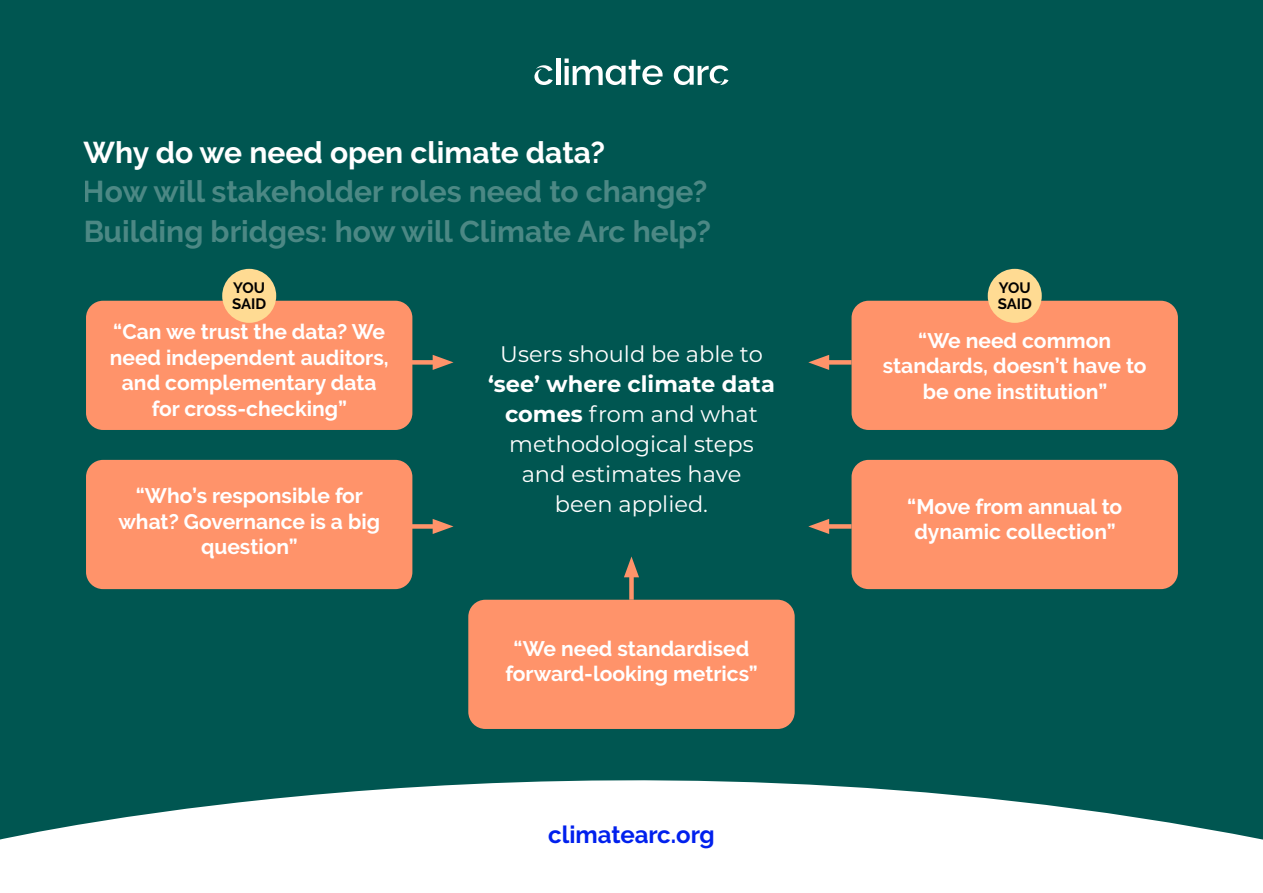
<style>
.page{position:relative;width:1263px;height:893px;background:#fff}
.page>*{position:absolute;margin:0;border:0;box-sizing:border-box;transform-origin:0 0}
.t1{font:700 30px/39.3px "Raleway";color:#fff}
.t2{font:700 24px "Raleway";color:#0020ed}
.t3{font:22.5px/30px "Montserrat";color:#fff;text-align:center}
.t4{font:700 21px/25.5px "Raleway";color:#fff;text-align:center}
.t5{font:700 15px/16px "Raleway";color:#000}
.s1{font-weight:700}
</style>
<div class="page">
<div style="left:0;top:0;width:1263px;height:706px;background:#005651"></div>
<svg style="left:0;top:706px;width:1263px;height:134px;fill:#005651"></svg>
<div style="left:556px;top:58px;width:5px;height:27px;background:#fff"></div>
<svg style="left:534px;top:65px;width:19px;height:20px"></svg>
<svg style="left:674px;top:65px;width:54px;height:20px"></svg>
<svg style="left:565px;top:58px;width:98px;height:27px"></svg>
<div style="left:86px;top:460px;width:326px;height:129px;background:#ff936a;border-radius:17px"></div>
<div style="left:468px;top:600px;width:327px;height:129px;background:#ff936a;border-radius:17px"></div>
<div style="left:86px;top:301px;width:326px;height:129px;background:#ff936a;border-radius:17px"></div>
<div style="left:851px;top:460px;width:327px;height:129px;background:#ff936a;border-radius:17px"></div>
<div style="left:851px;top:301px;width:327px;height:129px;background:#ff936a;border-radius:17px"></div>
<div style="left:821px;top:360px;width:30px;height:5px;background:#ff936a"></div>
<svg style="left:808px;top:355px;width:21px;height:15px"></svg>
<div style="left:821px;top:524px;width:30px;height:5px;background:#ff936a"></div>
<svg style="left:808px;top:519px;width:21px;height:15px"></svg>
<div style="left:410px;top:360px;width:31px;height:5px;background:#ff936a"></div>
<svg style="left:433px;top:355px;width:20px;height:15px"></svg>
<div style="left:410px;top:524px;width:31px;height:5px;background:#ff936a"></div>
<svg style="left:433px;top:519px;width:20px;height:15px"></svg>
<div style="left:222px;top:269px;width:54px;height:54px;background:#ffdb93;border-radius:50%"></div>
<div style="left:988px;top:269px;width:54px;height:54px;background:#ffdb93;border-radius:50%"></div>
<div style="left:629px;top:569px;width:5px;height:31px;background:#ff936a"></div>
<svg style="left:624px;top:556px;width:15px;height:21px"></svg>
<h1 class="t1" style="left:83px;top:133px;width:630px">Why do we need open climate data?<br>How will stakeholder roles need to change?<br>Building bridges: how will Climate Arc help?</h1>
<p class="t5" style="left:232px;top:279px;width:36px">YOU<br>SAID</p>
<p class="t5" style="left:998px;top:279px;width:36px">YOU<br>SAID</p>
<p class="t4" style="left:110px;top:319px;width:280px">“Can we trust the data? We need independent auditors, and complementary data for cross-checking”</p>
<p class="t4" style="left:118px;top:483px;width:263px">“Who’s responsible for what? Governance is a big question”</p>
<p class="t3" style="left:500px;top:338px;width:264px">Users should be able to</p>
<p class="t3" style="left:488px;top:368px;width:288px"><span class="s1">‘see’ where climate data comes</span> from and what methodological steps and estimates have<br>been applied.</p>
<p class="t4" style="left:506px;top:636px;width:254px">“We need standardised forward-looking metrics”</p>
<p class="t2" style="left:548px;top:821px;width:168px">climatearc.org</p>
<p class="t4" style="left:883px;top:327px;width:265px">“We need common standards, doesn’t have to be one institution”</p>
<p class="t4" style="left:907px;top:493px;width:216px">“Move from annual to dynamic collection”</p>
</div>
